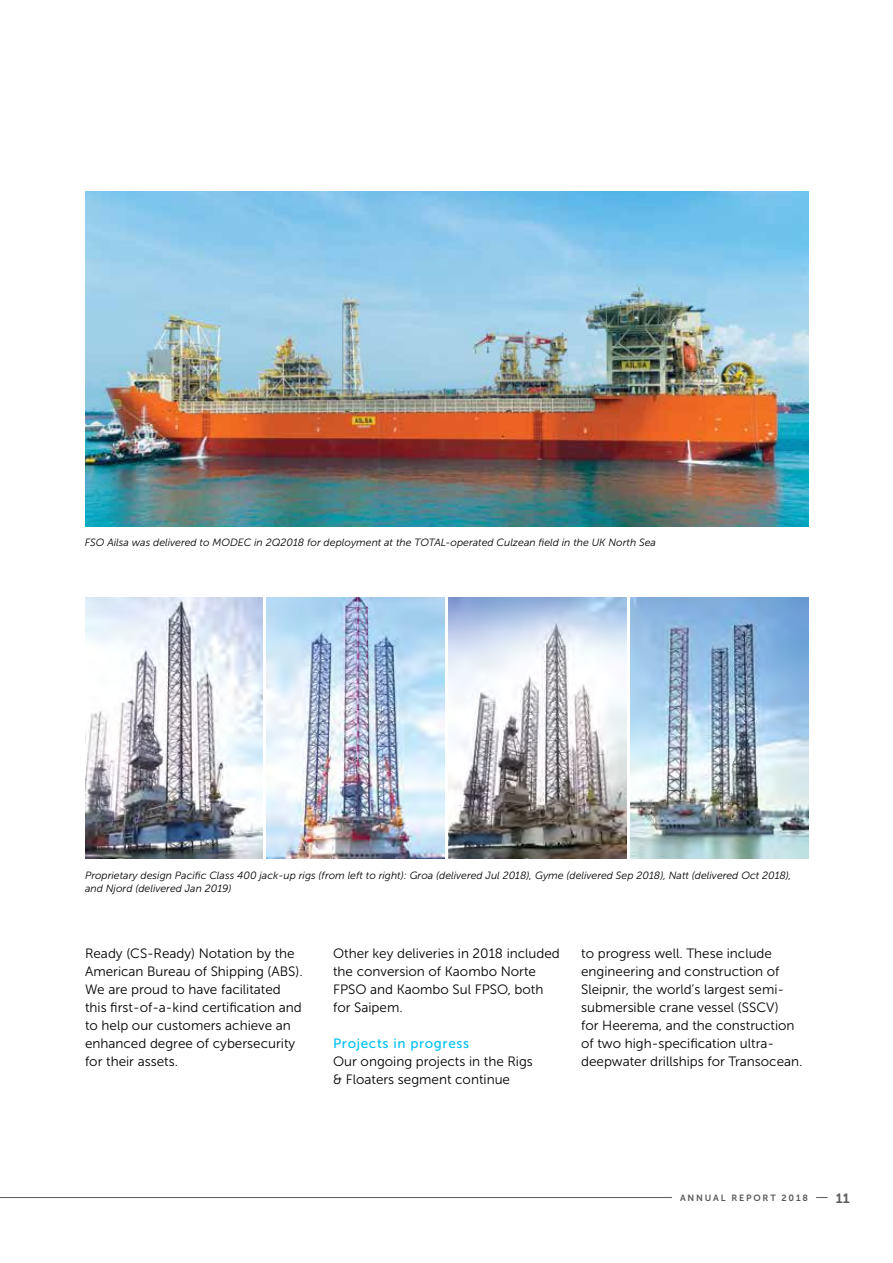
<style>
.page{position:relative;width:893px;height:1263px;background:#fff}
.page>*{position:absolute;margin:0;border:0;box-sizing:border-box;transform-origin:0 0}
.t1{font:13.5px/18px "Museo Sans 300";color:#000}
.t2{font:13.5px "Museo Sans 500";letter-spacing:.05em;color:#00c0f3}
.t3{font:13.5px "Museo Sans 700";color:#58595b}
.t4{font:italic 10.5px/12.6px "Museo Sans 300";color:#000}
.t5{font:9px "Museo Sans 700";letter-spacing:.2em;color:#58595b}
</style>
<div class="page">
<img style="left:85px;top:191px;width:723px;height:336px">
<img style="left:267px;top:597px;width:177px;height:261px">
<img style="left:449px;top:597px;width:177px;height:261px">
<img style="left:85px;top:597px;width:178px;height:261px">
<img style="left:630px;top:597px;width:178px;height:261px">
<hr style="left:0;top:1197px;width:672px;height:1px;background:#58595b">
<p class="t4" style="left:85px;top:536px;width:573px">FSO Ailsa was delivered to MODEC in 2Q2018 for deployment at the TOTAL-operated Culzean field in the UK North Sea</p>
<p class="t4" style="left:85px;top:869px;width:708px">Proprietary design Pacific Class 400 jack-up rigs (from left to right): Groa (delivered Jul 2018), Gyme (delivered Sep 2018), Natt (delivered Oct 2018), and Njord (delivered Jan 2019)</p>
<p class="t1" style="left:85px;top:944px;width:219px">Ready (CS-Ready) Notation by the<br>American Bureau of Shipping (ABS).<br>We are proud to have facilitated this first-of-a-kind certification and to help our customers achieve an enhanced degree of cybersecurity for their assets.</p>
<p class="t1" style="left:333px;top:944px;width:228px">Other key deliveries in 2018 included the conversion of Kaombo Norte<br>FPSO and Kaombo Sul FPSO, both for Saipem.</p>
<p class="t2" style="left:333px;top:1035px;width:138px">Projects in progress</p>
<p class="t1" style="left:333px;top:1052px;width:201px">Our ongoing projects in the Rigs &amp; Floaters segment continue</p>
<p class="t1" style="left:581px;top:944px;width:223px">to progress well. These include engineering and construction of Sleipnir, the world’s largest semi&shy;submersible crane vessel (SSCV)<br>for Heerema, and the construction of two high-specification ultra&shy;deepwater drillships for Transocean.</p>
<p class="t5" style="left:680px;top:1193px;width:129px">ANNUAL REPORT 2018</p>
<p class="t3" style="left:836px;top:1190px;width:15px">11</p>
</div>
